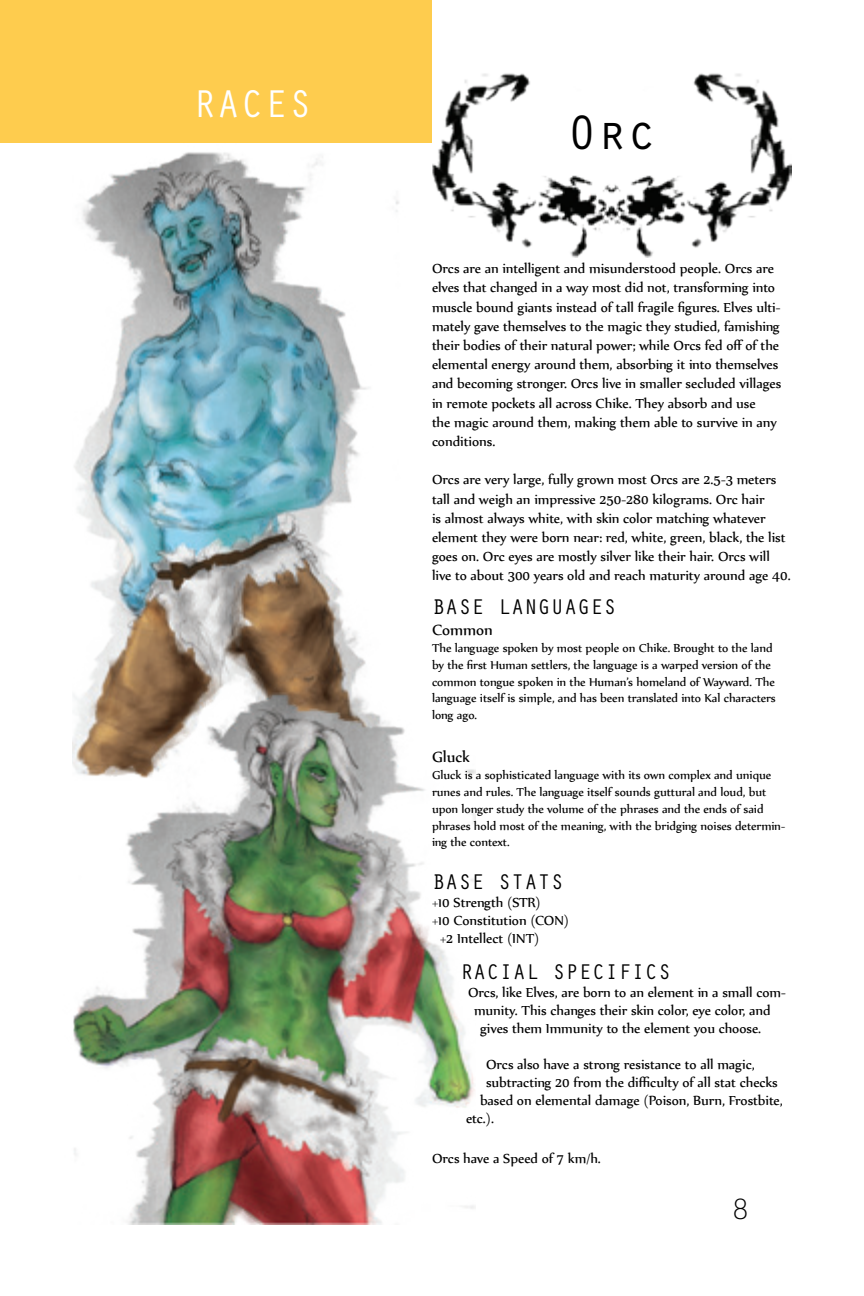
<style>
.page{position:relative;width:864px;height:1296px;background:#fff}
.page>*{position:absolute;margin:0;border:0;box-sizing:border-box;transform-origin:0 0}
.t1{font:50px "Orator Std";color:#000}
.t2{font:40px "Orator Std";color:#fff}
.t3{font:28px "Letter Gothic Std";color:#000}
.t4{font:22px "Orator Std";color:#000}
.t5{font:18px "Nyala";color:#000}
.t6{font:16px/19.2px "Nyala";color:#000}
.t7{font:14px/16.8px "Nyala";color:#000}
</style>
<div class="page">
<div style="left:0;top:0;width:432px;height:143px;background:#fecc4e"></div>
<img style="left:74px;top:152px;width:325px;height:500px">
<img style="left:72px;top:652px;width:403px;height:573px">
<img style="left:432px;top:73px;width:360px;height:184px">
<h2 class="t2" style="left:193px;top:75px;width:121px">RACES</h2>
<p class="t1" style="left:567px;top:97px;width:91px">Orc</p>
<p class="t6" style="left:432px;top:259px;width:351px">Orcs are an intelligent and misunderstood people. Orcs are elves that changed in a way most did not, transforming into muscle bound giants instead of tall fragile figures. Elves ulti&shy;mately gave themselves to the magic they studied, famishing their bodies of their natural power; while Orcs fed off of the elemental energy around them, absorbing it into themselves and becoming stronger. Orcs live in smaller secluded villages in remote pockets all across Chike. They absorb and use<br>the magic around them, making them able to survive in any conditions.</p>
<p class="t6" style="left:432px;top:470px;width:360px">Orcs are very large, fully grown most Orcs are 2.5-3 meters tall and weigh an impressive 250-280 kilograms. Orc hair<br>is almost always white, with skin color matching whatever element they were born near: red, white, green, black, the list goes on. Orc eyes are mostly silver like their hair. Orcs will live to about 300 years old and reach maturity around age 40.</p>
<p class="t4" style="left:432px;top:591px;width:186px">BASE LANGUAGES</p>
<p class="t5" style="left:432px;top:619px;width:62px">Common</p>
<p class="t7" style="left:432px;top:639px;width:345px">The language spoken by most people on Chike. Brought to the land by the first Human settlers, the language is a warped version of the common tongue spoken in the Human’s homeland of Wayward. The language itself is simple, and has been translated into Kal characters long ago.</p>
<p class="t5" style="left:432px;top:746px;width:39px">Gluck</p>
<p class="t7" style="left:432px;top:766px;width:355px">Gluck is a sophisticated language with its own complex and unique runes and rules. The language itself sounds guttural and loud, but upon longer study the volume of the phrases and the ends of said phrases hold most of the meaning, with the bridging noises determin&shy;ing the context.</p>
<p class="t4" style="left:432px;top:866px;width:133px">BASE STATS</p>
<p class="t6" style="left:432px;top:892px;width:110px">+10 Strength (STR)</p>
<p class="t6" style="left:432px;top:910px;width:139px">+10 Constitution (CON)</p>
<p class="t6" style="left:440px;top:928px;width:101px">+2 Intellect (INT)</p>
<p class="t4" style="left:460px;top:956px;width:213px">RACIAL SPECIFICS</p>
<p class="t6" style="left:468px;top:982px;width:319px">Orcs, like Elves, are born to an element in a small com-</p>
<p class="t6" style="left:474px;top:1000px;width:298px">munity. This changes their skin color, eye color, and</p>
<p class="t6" style="left:480px;top:1018px;width:283px">gives them Immunity to the element you choose.</p>
<p class="t6" style="left:486px;top:1054px;width:270px">Orcs also have a strong resistance to all magic,</p>
<p class="t6" style="left:486px;top:1072px;width:293px">subtracting 20 from the difficulty of all stat checks</p>
<p class="t6" style="left:480px;top:1090px;width:304px">based on elemental damage (Poison, Burn, Frostbite,</p>
<p class="t6" style="left:466px;top:1108px;width:30px">etc.).</p>
<p class="t6" style="left:432px;top:1148px;width:170px">Orcs have a Speed of 7 km/h.</p>
<h3 class="t3" style="left:732px;top:1193px;width:18px">8</h3>
</div>
